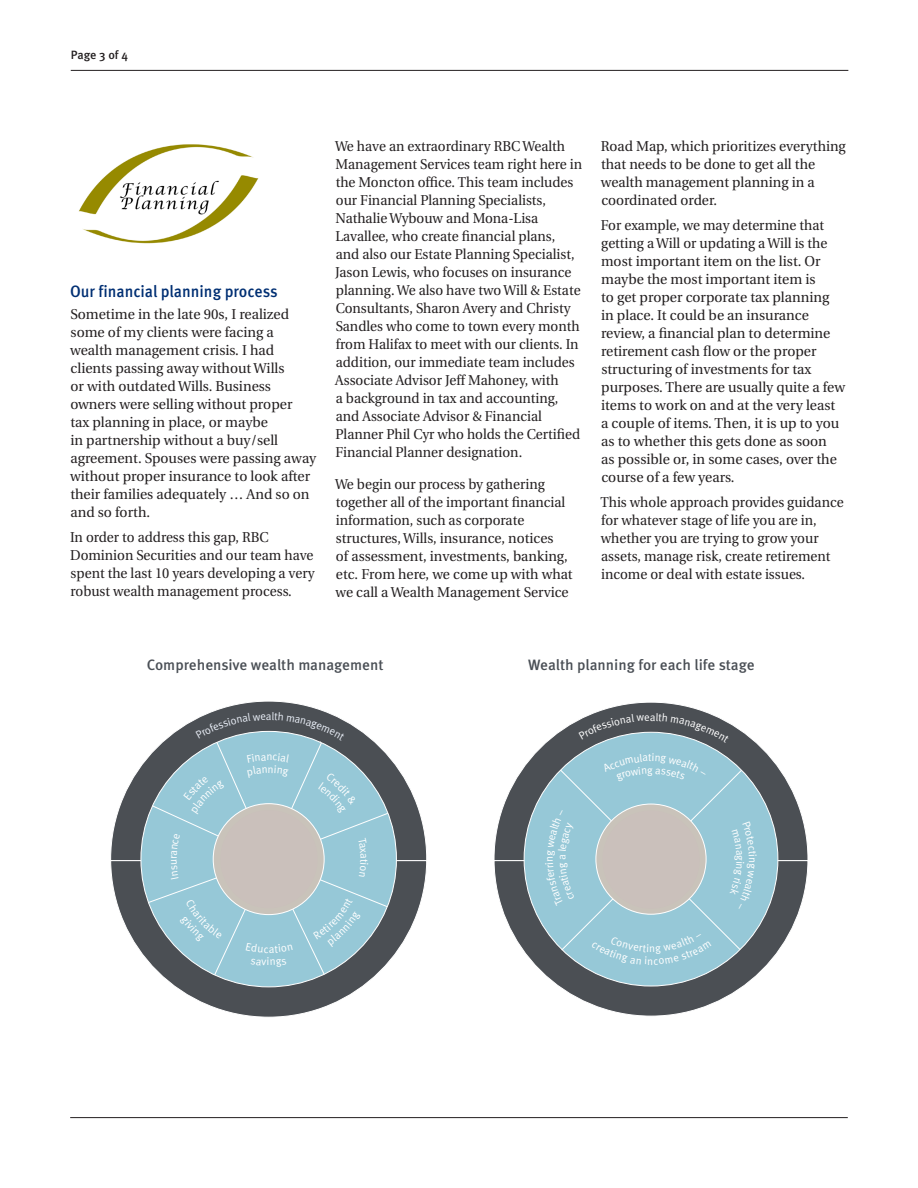
<style>
.page{position:relative;width:918px;height:1188px;background:#fff}
.page>*{position:absolute;margin:0;border:0;box-sizing:border-box;transform-origin:0 0}
._4-Text_Headline{font:500 16.5px "Meta OT";color:#002f73;scale:.95 1}
._6-Subhead_L1{font:500 15px "Meta OT";color:#4a4f55}
._5-Body_Copy{font:14.25px/18px "Utopia";color:#231f20;scale:.95 1}
._5-Body_Copy-2{font:14.25px/18px "Utopia";color:#231f20}
.t1{font:500 12px "Meta OT";letter-spacing:-.005em;color:#231f20}
.t2{font:11.1px "Meta OT Norm";color:#fff}
.t3{font:11.1px "Meta Normal LF";color:#e7ecf5}
.t4{font:10.95px "Meta OT Norm";color:#fff}
</style>
<div class="page">
<hr style="left:71px;top:70px;width:777px;height:1px;background:#231f20">
<hr style="left:70px;top:1117px;width:778px;height:1px;background:#231f20">
<img style="left:78px;top:144px;width:181px;height:100px">
<svg style="left:110px;top:701px;width:317px;height:159px"></svg>
<svg style="left:110px;top:860px;width:317px;height:158px"></svg>
<div style="left:141px;top:731px;width:255px;height:256px;background:#96c8d7;border-radius:50%"></div>
<svg style="left:494px;top:702px;width:314px;height:158px"></svg>
<svg style="left:494px;top:860px;width:314px;height:156px"></svg>
<div style="left:524px;top:732px;width:254px;height:254px;background:#96c8d7;border-radius:50%"></div>
<svg style="left:147px;top:712px;width:242px;height:264px"></svg>
<svg style="left:579px;top:713px;width:150px;height:30px"></svg>
<svg style="left:545px;top:753px;width:212px;height:212px"></svg>
<p class="t1" style="left:71px;top:47px;width:58px">Page 3 of 4</p>
<p class="_4-Text_Headline" style="left:70px;top:281px;width:220px">Our financial planning process</p>
<p class="_5-Body_Copy-2" style="left:70px;top:306px;width:248px">Sometime in the late 90s, I realized some of my clients were facing a wealth management crisis. I had clients passing away without Wills<br>or with outdated Wills. Business owners were selling without proper<br>tax planning in place, or maybe<br>in partnership without a buy/sell agreement. Spouses were passing away without proper insurance to look after their families adequately … And so on and so forth.</p>
<p class="_5-Body_Copy" style="left:70px;top:529px;width:259px">In order to address this gap, RBC Dominion Securities and our team have spent the last 10 years developing a very robust wealth management process.</p>
<p class="_5-Body_Copy" style="left:335px;top:138px;width:262px">We have an extraordinary RBC Wealth Management Services team right here in the Moncton office. This team includes our Financial Planning Specialists, Nathalie Wybouw and Mona-Lisa Lavallee, who create financial plans,<br>and also our Estate Planning Specialist, Jason Lewis, who focuses on insurance planning. We also have two Will &amp; Estate Consultants, Sharon Avery and Christy Sandles who come to town every month from Halifax to meet with our clients. In addition, our immediate team includes Associate Advisor Jeff Mahoney, with<br>a background in tax and accounting, and Associate Advisor &amp; Financial Planner Phil Cyr who holds the Certified Financial Planner designation.</p>
<p class="_5-Body_Copy" style="left:335px;top:475px;width:252px">We begin our process by gathering together all of the important financial information, such as corporate structures, Wills, insurance, notices<br>of assessment, investments, banking, etc. From here, we come up with what we call a Wealth Management Service</p>
<p class="_5-Body_Copy-2" style="left:601px;top:138px;width:246px">Road Map, which prioritizes everything that needs to be done to get all the wealth management planning in a coordinated order.</p>
<p class="_5-Body_Copy" style="left:601px;top:216px;width:259px">For example, we may determine that getting a Will or updating a Will is the most important item on the list. Or maybe the most important item is<br>to get proper corporate tax planning in place. It could be an insurance review, a financial plan to determine retirement cash flow or the proper structuring of investments for tax purposes. There are usually quite a few items to work on and at the very least a couple of items. Then, it is up to you as to whether this gets done as soon<br>as possible or, in some cases, over the course of a few years.</p>
<p class="_5-Body_Copy" style="left:600px;top:493px;width:258px">This whole approach provides guidance for whatever stage of life you are in, whether you are trying to grow your assets, manage risk, create retirement income or deal with estate issues.</p>
<p class="_6-Subhead_L1" style="left:147px;top:655px;width:238px">Comprehensive wealth management</p>
<p class="_6-Subhead_L1" style="left:528px;top:655px;width:228px">Wealth planning for each life stage</p>
<p class="t3" style="left:266px;top:710px;width:7px">a</p>
<p class="t2" style="left:266px;top:750px;width:8px">n</p>
<p class="t2" style="left:267px;top:955px;width:5px">i</p>
<p class="t4" style="left:543px;top:862px;width:8px;rotate:-90deg">n</p>
<p class="t4" style="left:647px;top:954px;width:8px">n</p>
<p class="t4" style="left:759px;top:857px;width:8px;rotate:90deg">n</p>
</div>
